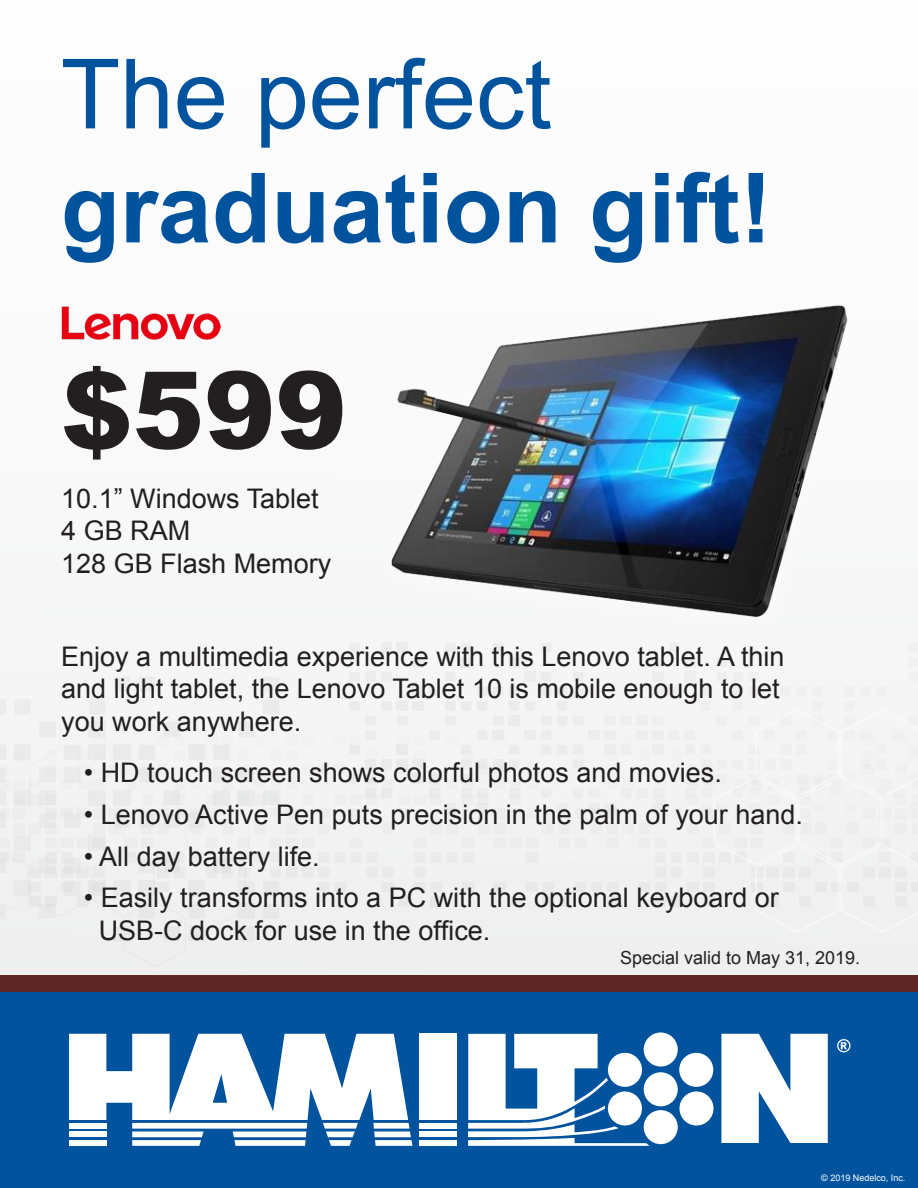
<style>
.page{position:relative;width:918px;height:1188px;background:#fff}
.page>*{position:absolute;margin:0;border:0;box-sizing:border-box;transform-origin:0 0}
.t1{font:900 107.1px "Arial";color:#231f20}
.Paragraph_Style_1{font:700 97.05px/114px "Arial";color:#01539e}
.Paragraph_Style_1-2{font:27px/32.4px "Arial";color:#231f20}
.Paragraph_Style_1-3{font:18px "Arial";color:#231f20}
.t2{font:9px "Arial";color:#fff}
.s1{font-weight:400}
</style>
<div class="page">
<div style="left:0;top:0;width:918px;height:1113px;background:#fbfbfc"></div>
<div style="left:0;top:643px;width:918px;height:324px;background:#f1f1f2"></div>
<div style="left:369px;top:282px;width:502px;height:359px;background:#fff"></div>
<img style="left:391px;top:305px;width:457px;height:312px">
<img style="left:61px;top:306px;width:160px;height:34px">
<div style="left:0;top:990px;width:918px;height:198px;background:#01539e"></div>
<div style="left:0;top:975px;width:918px;height:17px;background:#5e2627"></div>
<div style="left:420px;top:1034px;width:37px;height:86px;background:#fff"></div>
<svg style="left:721px;top:1034px;width:107px;height:109px;background:#d7e4f0"></svg>
<div style="left:420px;top:1123px;width:37px;height:6px;background:#fff"></div>
<div style="left:420px;top:1131px;width:37px;height:6px;background:#fff"></div>
<div style="left:420px;top:1140px;width:37px;height:6px;background:#fff"></div>
<div style="left:644px;top:1072px;width:34px;height:34px;background:#fff;border-radius:50%"></div>
<div style="left:679px;top:1091px;width:35px;height:35px;background:#fff;border-radius:50%"></div>
<div style="left:679px;top:1053px;width:34px;height:34px;background:#fff;border-radius:50%"></div>
<div style="left:644px;top:1032px;width:34px;height:35px;background:#fff;border-radius:50%"></div>
<div style="left:644px;top:1110px;width:34px;height:34px;background:#fff;border-radius:50%"></div>
<svg style="left:69px;top:1034px;width:343px;height:112px"></svg>
<svg style="left:468px;top:1034px;width:182px;height:112px"></svg>
<svg style="left:837px;top:1039px;width:13px;height:13px"></svg>
<p class="Paragraph_Style_1" style="left:61px;top:40px;width:713px"><span class="s1">The perfect </span>graduation gift!</p>
<p class="t1" style="left:61px;top:332px;width:287px">$599</p>
<p class="Paragraph_Style_1-2" style="left:61px;top:482px;width:272px">10.1” Windows Tablet<br>4 GB RAM<br>128 GB Flash Memory</p>
<p class="Paragraph_Style_1-2" style="left:61px;top:641px;width:725px">Enjoy a multimedia experience with this Lenovo tablet. A thin and light tablet, the Lenovo Tablet 10 is mobile enough to let you work anywhere.</p>
<p class="Paragraph_Style_1-2" style="left:84px;top:757px;width:640px">• HD touch screen shows colorful photos and movies.</p>
<p class="Paragraph_Style_1-2" style="left:84px;top:798px;width:721px">• Lenovo Active Pen puts precision in the palm of your hand.</p>
<p class="Paragraph_Style_1-2" style="left:84px;top:840px;width:238px">• All day battery life.</p>
<p class="Paragraph_Style_1-2" style="left:99px;top:882px;width:682px;text-indent:-15px">• Easily transforms into a PC with the optional keyboard or<br>USB-C dock for use in the office.</p>
<p class="Paragraph_Style_1-3" style="left:620px;top:946px;width:242px">Special valid to May 31, 2019.</p>
<p class="t2" style="left:821px;top:1172px;width:86px">© 2019 Nedelco, Inc.</p>
</div>
